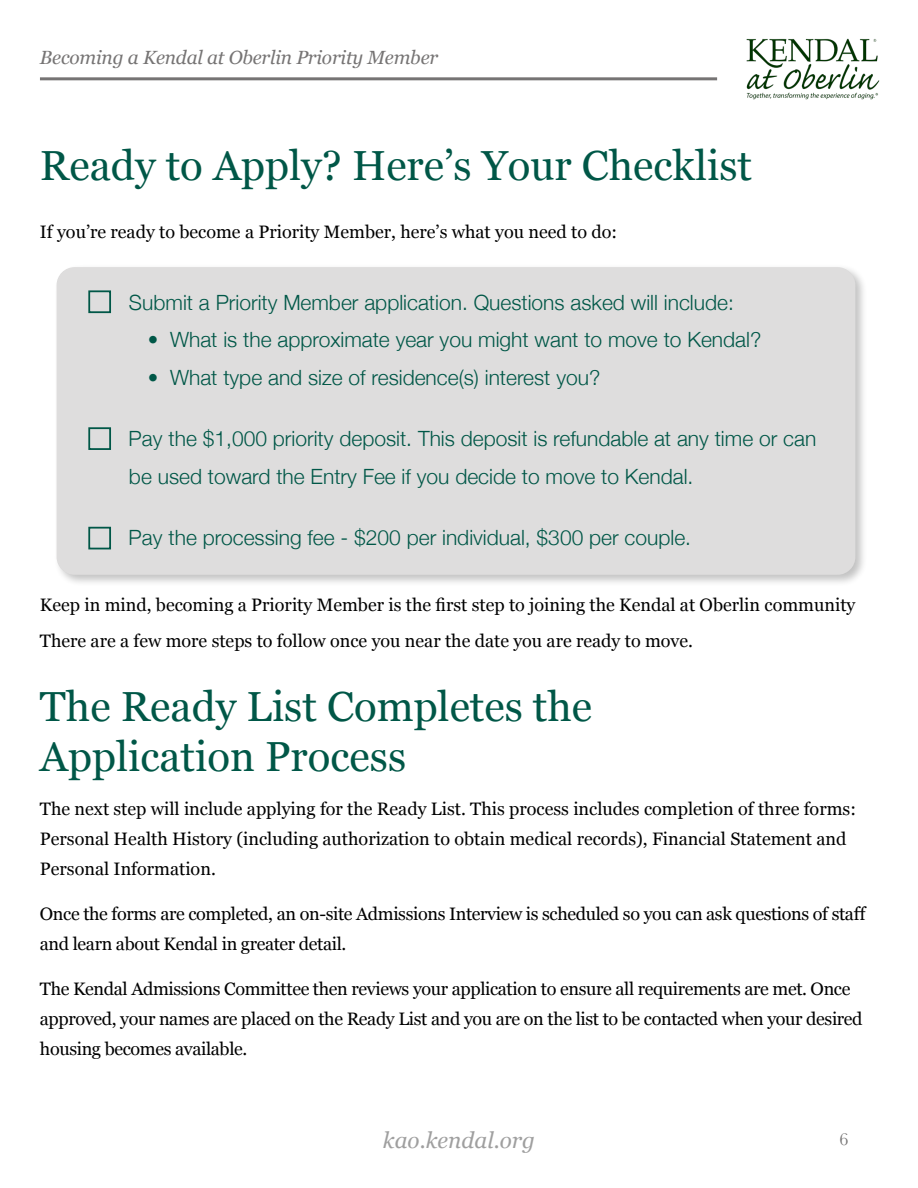
<style>
.page{position:relative;width:918px;height:1188px;background:#fff}
.page>*{position:absolute;margin:0;border:0;box-sizing:border-box;transform-origin:0 0}
.t1{font:42px/49.5px "Georgia";color:#005747}
.t2{font:italic 22.5px "Georgia";color:#9f9f9f}
.t3{font:300 21px/37.5px "Helvetica Neue";color:#005747}
.t4{font:italic 19.05px "Georgia";letter-spacing:-.01em;color:#767474}
.t5{font:18px "Georgia";color:#000}
.t6{font:18px/30px "Georgia";letter-spacing:-.02em;color:#000}
.t7{font:18px "Baskerville";color:#767474}
</style>
<div class="page">
<img style="left:746px;top:38px;width:134px;height:62px">
<hr style="left:40px;top:77px;width:677px;height:3px;background:#767474">
<div style="left:54px;top:264px;width:814px;height:323px;background:#000;opacity:.24"></div>
<div style="left:57px;top:267px;width:798px;height:308px;background:#dedddd;border-radius:18px"></div>
<div style="left:88px;top:290px;width:23px;height:23px;border:2px solid #005747"></div>
<div style="left:88px;top:427px;width:23px;height:23px;border:2px solid #005747"></div>
<div style="left:88px;top:527px;width:23px;height:22px;border:2px solid #005747"></div>
<p class="t4" style="left:40px;top:44px;width:400px">Becoming a Kendal at Oberlin Priority Member</p>
<h1 class="t1" style="left:40px;top:139px;width:714px">Ready to Apply? Here’s Your Checklist</h1>
<p class="t5" style="left:40px;top:218px;width:579px">If you’re ready to become a Priority Member, here’s what you need to do:</p>
<p class="t3" style="left:129px;top:282px;width:606px">Submit a Priority Member application. Questions asked will include:</p>
<p class="t3" style="left:148px;top:320px;width:615px">• What is the approximate year you might want to move to Kendal?</p>
<p class="t3" style="left:148px;top:357px;width:454px">• What type and size of residence(s) interest you?</p>
<p class="t3" style="left:129px;top:419px;width:689px">Pay the $1,000 priority deposit. This deposit is refundable at any time or can be used toward the Entry Fee if you decide to move to Kendal.</p>
<p class="t3" style="left:129px;top:518px;width:564px">Pay the processing fee - $200 per individual, $300 per couple.</p>
<p class="t5" style="left:40px;top:592px;width:817px">Keep in mind, becoming a Priority Member is the first step to joining the Kendal at Oberlin community</p>
<p class="t5" style="left:40px;top:628px;width:655px">There are a few more steps to follow once you near the date you are ready to move.</p>
<h1 class="t1" style="left:40px;top:680px;width:554px">The Ready List Completes the<br>Application Process</h1>
<p class="t5" style="left:40px;top:796px;width:818px">The next step will include applying for the Ready List. This process includes completion of three forms:</p>
<p class="t5" style="left:40px;top:826px;width:808px">Personal Health History (including authorization to obtain medical records), Financial Statement and</p>
<p class="t5" style="left:40px;top:856px;width:177px">Personal Information.</p>
<p class="t6" style="left:40px;top:898px;width:828px">Once the forms are completed, an on-site Admissions Interview is scheduled so you can ask questions of staff</p>
<p class="t6" style="left:40px;top:928px;width:308px">and learn about Kendal in greater detail.</p>
<p class="t6" style="left:40px;top:973px;width:824px">The Kendal Admissions Committee then reviews your application to ensure all requirements are met. Once approved, your names are placed on the Ready List and you are on the list to be contacted when your desired housing becomes available.</p>
<p class="t2" style="left:383px;top:1124px;width:154px">kao.kendal.org</p>
<p class="t7" style="left:839px;top:1128px;width:10px">6</p>
</div>
